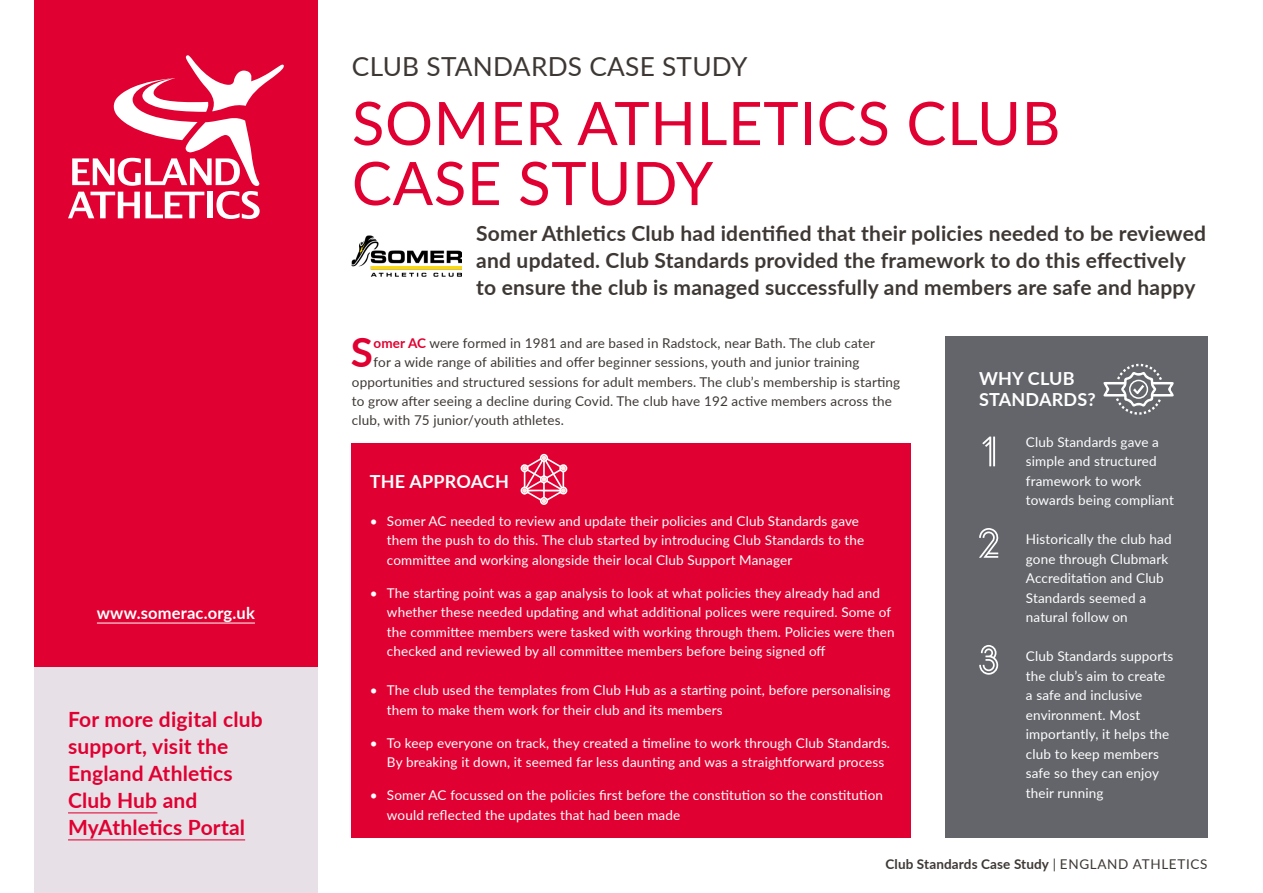
<style>
.page{position:relative;width:1263px;height:893px;background:#fff}
.page>*{position:absolute;margin:0;border:0;box-sizing:border-box;transform-origin:0 0}
.t1{font:60px/60px "Lato";letter-spacing:.01em;color:#e00031}
.t2{font:700 40.5px "Lato";color:#e00031}
.t3{font:26.25px "Lato";letter-spacing:.01em;color:#3e3835}
.t4{font:700 21px/27px "Lato";letter-spacing:.01em;color:#3e3835}
.t5{font:700 21px/27px "Lato";letter-spacing:.01em;color:#e00031}
.t6{font:700 18px/21px "Lato";letter-spacing:.01em;color:#fff}
.t7{font:700 16.5px "Lato";letter-spacing:.01em;color:#fff}
.t8{font:13.5px/19.5px "Lato";letter-spacing:.01em;color:#fff}
.t9{font:13.5px "Lato";letter-spacing:.01em;color:#3e3835}
.t10{font:700 13.5px "Lato";letter-spacing:.01em;color:#3e3835}
.s1{font-weight:700;color:#e00031}
.s2{font-weight:400}
</style>
<div class="page">
<div style="left:34px;top:0;width:284px;height:668px;background:#e00031"></div>
<div style="left:34px;top:668px;width:284px;height:225px;background:#e7e1e7"></div>
<hr style="left:68px;top:812px;width:89px;height:1px;background:#e00031">
<hr style="left:68px;top:839px;width:177px;height:1px;background:#e00031">
<svg style="left:68px;top:55px;width:216px;height:164px"></svg>
<img style="left:352px;top:235px;width:109px;height:42px">
<hr style="left:97px;top:623px;width:158px;height:1px;background:#fff">
<div style="left:352px;top:443px;width:559px;height:395px;background:#e00031"></div>
<svg style="left:520px;top:454px;width:47px;height:51px"></svg>
<div style="left:945px;top:337px;width:263px;height:501px;background:#63656a"></div>
<hr style="left:993px;top:437px;width:2px;height:29px;background:#fff">
<svg style="left:982px;top:437px;width:9px;height:29px"></svg>
<svg style="left:979px;top:528px;width:20px;height:30px"></svg>
<svg style="left:1103px;top:364px;width:71px;height:51px"></svg>
<div style="left:1129px;top:380px;width:19px;height:19px;border:2px solid #fff;border-radius:50%"></div>
<svg style="left:979px;top:645px;width:19px;height:30px"></svg>
<p class="t7" style="left:97px;top:601px;width:159px">www.somerac.org.uk</p>
<h3 class="t5" style="left:68px;top:705px;width:196px">For more digital club support, visit the<br>England Athletics<br>Club Hub and<br>MyAthletics Portal</h3>
<h3 class="t3" style="left:352px;top:48px;width:397px">CLUB STANDARDS CASE STUDY</h3>
<h1 class="t1" style="left:352px;top:91px;width:710px">SOMER ATHLETICS CLUB<br>CASE STUDY</h1>
<h3 class="t4" style="left:476px;top:219px;width:731px">Somer Athletics Club had identified that their policies needed to be reviewed and updated. Club Standards provided the framework to do this effectively to ensure the club is managed successfully and members are safe and happy</h3>
<h2 class="t2" style="left:351px;top:322px;width:24px">S</h2>
<p class="t9" style="left:374px;top:333px;width:503px"><span class="s1">omer AC</span> were formed in 1981 and are based in Radstock, near Bath. The club cater</p>
<p class="t9" style="left:374px;top:352px;width:488px">for a wide range of abilities and offer beginner sessions, youth and junior training</p>
<p class="t9" style="left:352px;top:372px;width:550px">opportunities and structured sessions for adult members. The club’s membership is starting</p>
<p class="t9" style="left:352px;top:391px;width:541px">to grow after seeing a decline during Covid. The club have 192 active members across the</p>
<p class="t9" style="left:352px;top:411px;width:214px">club, with 75 junior/youth athletes.</p>
<h3 class="t6" style="left:370px;top:470px;width:140px">THE APPROACH</h3>
<p class="t8" style="left:387px;top:510px;width:479px;text-indent:-17px">• Somer AC needed to review and update their policies and Club Standards gave them the push to do this. The club started by introducing Club Standards to the committee and working alongside their local Club Support Manager</p>
<p class="t8" style="left:387px;top:582px;width:509px;text-indent:-17px">• The starting point was a gap analysis to look at what policies they already had and whether these needed updating and what additional polices were required. Some of the committee members were tasked with working through them. Policies were then checked and reviewed by all committee members before being signed off</p>
<p class="t8" style="left:387px;top:680px;width:505px;text-indent:-17px">• The club used the templates from Club Hub as a starting point, before personalising them to make them work for their club and its members</p>
<p class="t8" style="left:387px;top:732px;width:505px;text-indent:-17px">• To keep everyone on track, they created a timeline to work through Club Standards.<br>By breaking it down, it seemed far less daunting and was a straightforward process</p>
<p class="t8" style="left:387px;top:785px;width:497px;text-indent:-17px">• Somer AC focussed on the policies first before the constitution so the constitution would reflected the updates that had been made</p>
<h3 class="t6" style="left:979px;top:367px;width:118px">WHY CLUB<br>STANDARDS?</h3>
<p class="t8" style="left:1026px;top:431px;width:150px">Club Standards gave a simple and structured framework to work towards being compliant</p>
<p class="t8" style="left:1026px;top:529px;width:147px">Historically the club had gone through Clubmark<br>Accreditation and Club<br>Standards seemed a natural follow on</p>
<p class="t8" style="left:1026px;top:646px;width:149px">Club Standards supports the club’s aim to create a safe and inclusive environment. Most importantly, it helps the club to keep members safe so they can enjoy their running</p>
<p class="t10" style="left:885px;top:854px;width:324px">Club Standards Case Study <span class="s2">| ENGLAND ATHLETICS</span></p>
</div>
